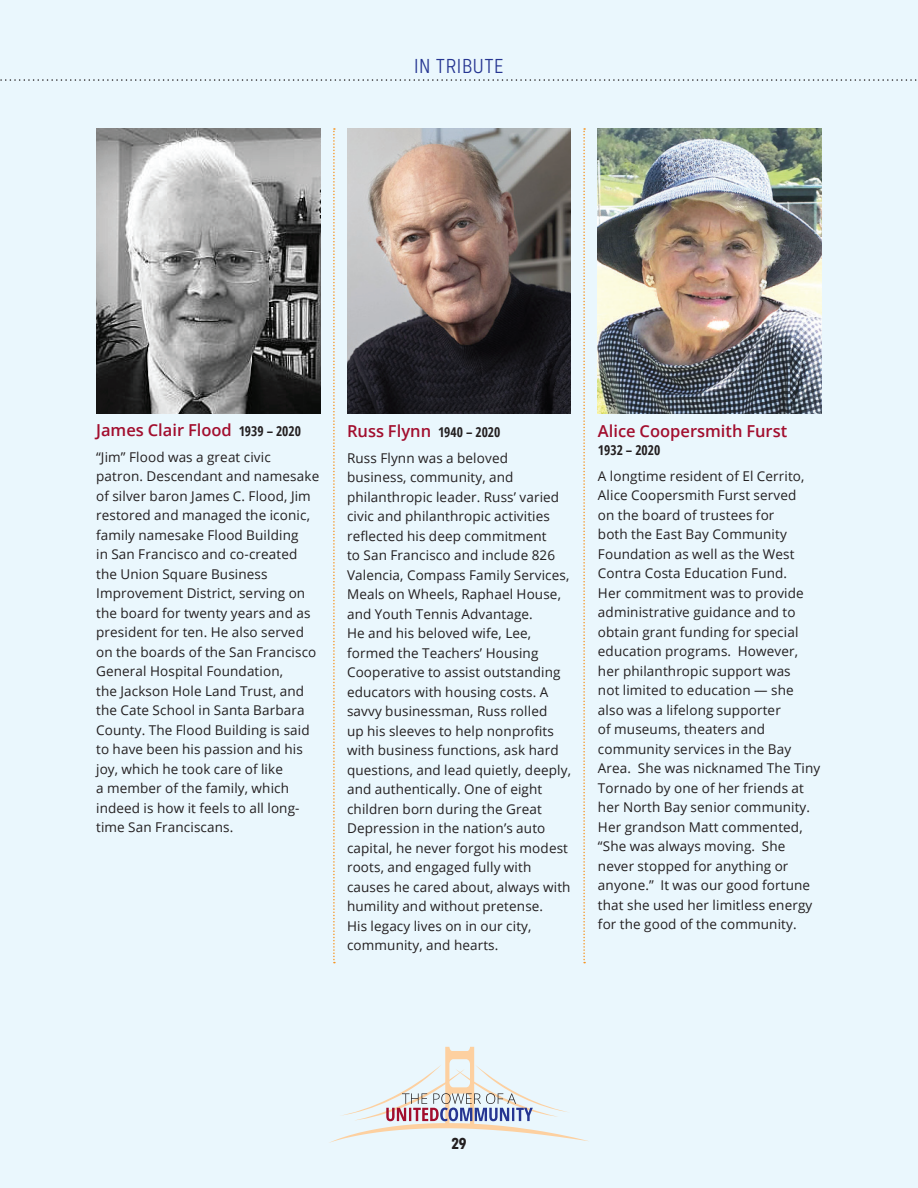
<style>
.page{position:relative;width:918px;height:1188px;background:#eaf7fd}
.page>*{position:absolute;margin:0;border:0;box-sizing:border-box;transform-origin:0 0}
.t1{font:300 21px "Config Condensed";letter-spacing:.03em;color:#263692}
.t2{font:600 16.5px "Open Sans";color:#a20e2e}
.t3{font:700 16.5px "Config Condensed";color:#231f20}
.t4{font:13.5px/19.5px "Open Sans";letter-spacing:.01em;color:#231f20}
.t5{font:700 condensed 13.5px "Open Sans";color:#231f20}
.s1{font-weight:700;font-stretch:condensed;font-size:13.5px;color:#231f20}
</style>
<div class="page">
<svg style="left:329px;top:1047px;width:259px;height:96px"></svg>
<img style="left:96px;top:128px;width:224px;height:286px">
<img style="left:347px;top:128px;width:224px;height:285px">
<img style="left:598px;top:128px;width:224px;height:285px">
<svg style="left:0;top:79px;width:917px;height:2px"></svg>
<svg style="left:583px;top:128px;width:2px;height:835px"></svg>
<svg style="left:333px;top:128px;width:2px;height:835px"></svg>
<h1 class="t1" style="left:414px;top:54px;width:91px">IN TRIBUTE</h1>
<p class="t2" style="left:96px;top:418px;width:206px">James Clair Flood <span class="s1">1939 – 2020</span></p>
<p class="t4" style="left:96px;top:447px;width:225px">“Jim” Flood was a great civic patron. Descendant and namesake of silver baron James C. Flood, Jim restored and managed the iconic, family namesake Flood Building<br>in San Francisco and co-created the Union Square Business<br>Improvement District, serving on the board for twenty years and as president for ten. He also served on the boards of the San Francisco<br>General Hospital Foundation,<br>the Jackson Hole Land Trust, and the Cate School in Santa Barbara<br>County. The Flood Building is said to have been his passion and his joy, which he took care of like<br>a member of the family, which indeed is how it feels to all long&shy;time San Franciscans.</p>
<p class="t2" style="left:347px;top:419px;width:155px">Russ Flynn <span class="s1">1940 – 2020</span></p>
<p class="t4" style="left:347px;top:448px;width:225px">Russ Flynn was a beloved<br>business, community, and philanthropic leader. Russ’ varied civic and philanthropic activities reflected his deep commitment<br>to San Francisco and include 826<br>Valencia, Compass Family Services,<br>Meals on Wheels, Raphael House, and Youth Tennis Advantage.<br>He and his beloved wife, Lee, formed the Teachers’ Housing<br>Cooperative to assist outstanding educators with housing costs. A savvy businessman, Russ rolled<br>up his sleeves to help nonprofits with business functions, ask hard questions, and lead quietly, deeply, and authentically. One of eight children born during the Great<br>Depression in the nation’s auto capital, he never forgot his modest roots, and engaged fully with causes he cared about, always with humility and without pretense.<br>His legacy lives on in our city, community, and hearts.</p>
<p class="t2" style="left:598px;top:419px;width:191px">Alice Coopersmith Furst</p>
<p class="t5" style="left:598px;top:440px;width:64px">1932 – 2020</p>
<p class="t4" style="left:598px;top:466px;width:224px">A longtime resident of El Cerrito,<br>Alice Coopersmith Furst served<br>on the board of trustees for<br>both the East Bay Community<br>Foundation as well as the West<br>Contra Costa Education Fund.<br>Her commitment was to provide administrative guidance and to obtain grant funding for special education programs. However, her philanthropic support was<br>not limited to education — she also was a lifelong supporter<br>of museums, theaters and community services in the Bay<br>Area. She was nicknamed The Tiny<br>Tornado by one of her friends at her North Bay senior community.<br>Her grandson Matt commented, “She was always moving. She never stopped for anything or anyone.” It was our good fortune that she used her limitless energy for the good of the community.</p>
<p class="t3" style="left:451px;top:1134px;width:17px">29</p>
</div>
